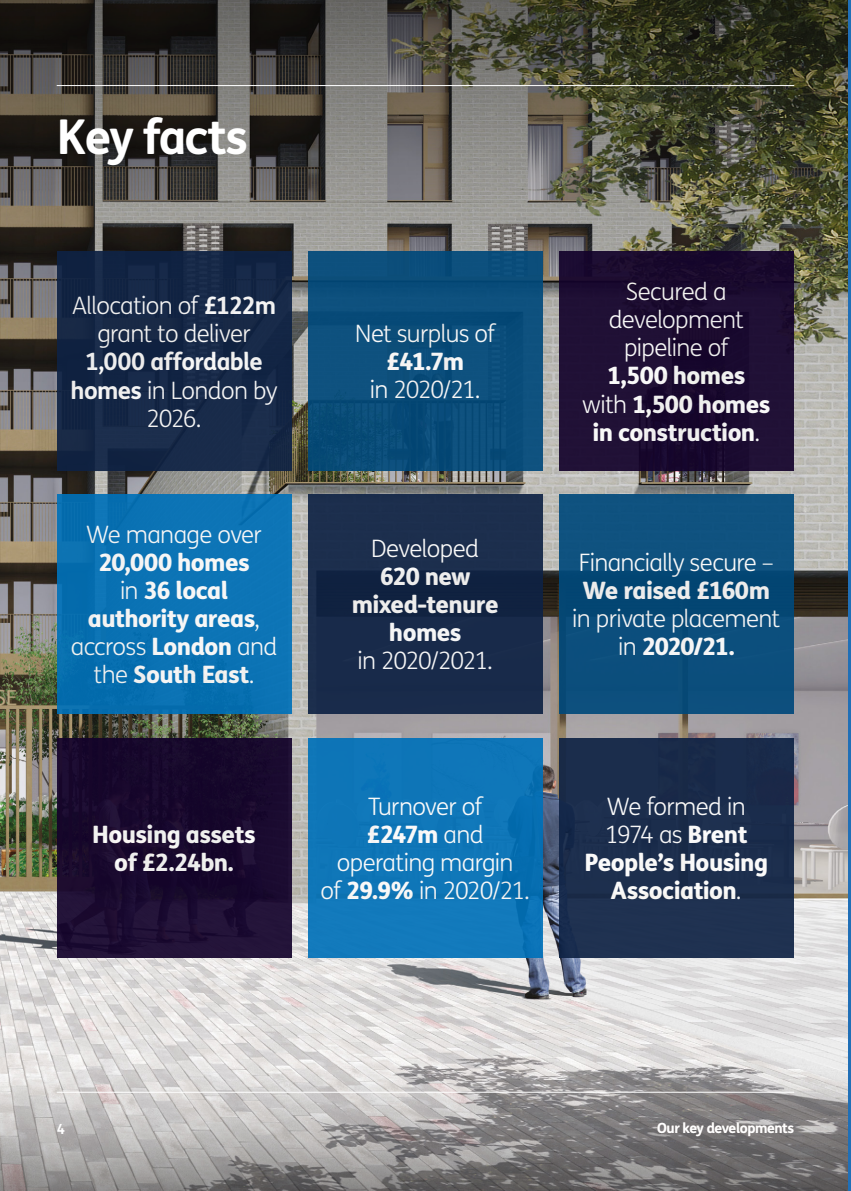
<style>
.page{position:relative;width:851px;height:1191px;background:#fff}
.page>*{position:absolute;margin:0;border:0;box-sizing:border-box;transform-origin:0 0}
.t1{font:700 48px "FS Me";letter-spacing:-.04em;color:#fff}
.t2{font:800 24px/28px "FS Me";letter-spacing:-.025em;color:#fff;text-align:center}
.t3{font:300 24px/28px "FS Me";letter-spacing:-.03em;color:#fff;text-align:center}
.t4{font:700 24px/28px "FS Me";letter-spacing:-.025em;color:#fff;text-align:center}
.t5{font:300 24px "FS Me";letter-spacing:-.06em;color:#fff}
.t6{font:700 14px "FS Me";letter-spacing:-.03em;color:#fff}
.s1{font-weight:700}
.s2{font-weight:300}
.s3{font-weight:800}
</style>
<div class="page">
<img style="left:0;top:750px;width:848px;height:211px">
<svg style="left:0;top:961px;width:848px;height:230px;background:#bcbaba"></svg>
<img style="left:0;top:0;width:848px;height:750px">
<hr style="left:848px;top:0;width:2px;height:1191px;background:#206fb7">
<hr style="left:57px;top:85px;width:737px;height:1px;background:#fff">
<hr style="left:57px;top:1091px;width:737px;height:1px;background:#fff">
<div style="left:57px;top:252px;width:234px;height:219px;background:#162846"></div>
<div style="left:57px;top:495px;width:234px;height:219px;background:#0b73b4"></div>
<div style="left:57px;top:738px;width:234px;height:220px;background:#190a2e"></div>
<div style="left:559px;top:495px;width:234px;height:219px;background:#0c4f7d"></div>
<div style="left:559px;top:252px;width:234px;height:219px;background:#1e0e33"></div>
<div style="left:559px;top:738px;width:234px;height:220px;background:#1c2e4d"></div>
<div style="left:308px;top:252px;width:234px;height:219px;background:#0c4e7c"></div>
<div style="left:308px;top:495px;width:234px;height:219px;background:#182a4a"></div>
<div style="left:308px;top:738px;width:234px;height:220px;background:#0f76b9"></div>
<h1 class="t1" style="left:57px;top:99px;width:193px">Key facts</h1>
<p class="t3" style="left:72px;top:291px;width:205px">Allocation of <span class="s1">£122m </span>grant to deliver</p>
<p class="t4" style="left:70px;top:347px;width:209px">1,000 affordable homes <span class="s2">in London by<br>2026.</span></p>
<p class="t3" style="left:86px;top:520px;width:177px">We manage over</p>
<p class="t2" style="left:71px;top:547px;width:208px">20,000 homes<br><span class="s2">in</span> 36 local authority areas<span class="s2">, accross</span> London <span class="s2">and the</span> South East<span class="s2">.</span></p>
<p class="t3" style="left:355px;top:319px;width:141px">Net surplus of</p>
<p class="t2" style="left:386px;top:347px;width:79px">£41.7m</p>
<p class="t3" style="left:370px;top:375px;width:112px">in 2020/21.</p>
<p class="t3" style="left:371px;top:534px;width:109px">Developed</p>
<p class="t2" style="left:352px;top:561px;width:148px">620 new mixed-tenure homes</p>
<p class="t5" style="left:357px;top:644px;width:137px">in 2020/2021.</p>
<p class="t2" style="left:92px;top:819px;width:165px">Housing assets of £2.24bn.</p>
<p class="t3" style="left:320px;top:792px;width:211px">Turnover of<br><span class="s3">£247m</span> and operating margin<br>of <span class="s3">29.9%</span> in 2020/21.</p>
<p class="t3" style="left:608px;top:277px;width:137px">Secured a development pipeline of</p>
<p class="t2" style="left:582px;top:361px;width:190px">1,500 homes <span class="s2">with</span> 1,500 homes in construction<span class="s2">.</span></p>
<p class="t3" style="left:578px;top:548px;width:197px">Financially secure –</p>
<p class="t2" style="left:582px;top:575px;width:189px">We raised £160m</p>
<p class="t3" style="left:572px;top:604px;width:209px">in private placement in <span class="s3">2020/21.</span></p>
<p class="t2" style="left:584px;top:791px;width:185px"><span class="s2">We formed in<br>1974 as</span> Brent<br>People’s Housing<br>Association<span class="s2">.</span></p>
<p class="t6" style="left:57px;top:1118px;width:10px">4</p>
<p class="t6" style="left:657px;top:1117px;width:138px">Our key developments</p>
</div>
